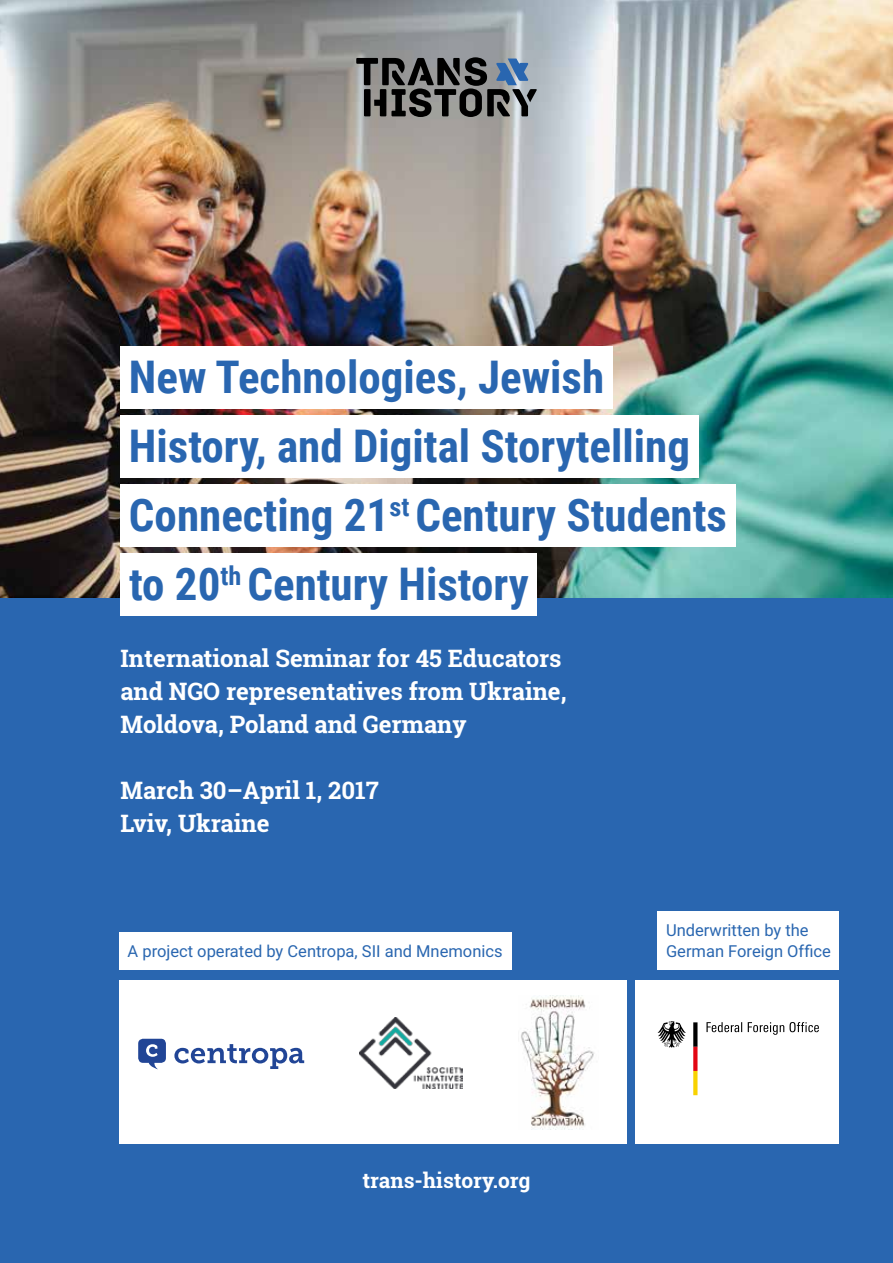
<style>
.page{position:relative;width:893px;height:1263px;background:#2966b0}
.page>*{position:absolute;margin:0;border:0;box-sizing:border-box;transform-origin:0 0}
.t1{font:700 45px/69px "Roboto Condensed";color:#2966b0}
.t2{font:700 24px/33px "Roboto Slab";color:#fff}
.t3{font:700 21px "Roboto Slab";color:#fff}
.t4{font:16.5px "Roboto";color:#2966b0}
</style>
<div class="page">
<div style="left:119px;top:980px;width:507px;height:164px;background:#fff"></div>
<div style="left:636px;top:980px;width:203px;height:164px;background:#fff"></div>
<img style="left:0;top:0;width:893px;height:597px">
<svg style="left:657px;top:1021px;width:29px;height:27px"></svg>
<svg style="left:693px;top:1022px;width:4px;height:73px"></svg>
<svg style="left:706px;top:1022px;width:36px;height:10px"></svg>
<svg style="left:748px;top:1022px;width:71px;height:13px"></svg>
<svg style="left:138px;top:1039px;width:28px;height:31px"></svg>
<svg style="left:174px;top:1044px;width:130px;height:25px"></svg>
<svg style="left:356px;top:57px;width:181px;height:60px"></svg>
<img style="left:521px;top:995px;width:74px;height:134px">
<img style="left:360px;top:1017px;width:102px;height:71px">
<div style="left:120px;top:346px;width:493px;height:62px;background:#fff"></div>
<div style="left:120px;top:415px;width:578px;height:62px;background:#fff"></div>
<div style="left:120px;top:484px;width:616px;height:62px;background:#fff"></div>
<div style="left:120px;top:553px;width:417px;height:62px;background:#fff"></div>
<div style="left:657px;top:911px;width:182px;height:59px;background:#fff"></div>
<div style="left:119px;top:932px;width:392px;height:38px;background:#fff"></div>
<h1 class="t1" style="left:129px;top:341px;width:599px">New Technologies, Jewish<br>History, and Digital Storytelling<br>Connecting 21<sup>st</sup> Century Students to 20<sup>th</sup> Century History</h1>
<p class="t2" style="left:120px;top:642px;width:448px">International Seminar for 45 Educators and NGO representatives from Ukraine,<br>Moldova, Poland and Germany</p>
<p class="t2" style="left:120px;top:774px;width:260px">March 30–April 1, 2017<br>Lviv, Ukraine</p>
<p class="t4" style="left:666px;top:919px;width:144px">Underwritten by the</p>
<p class="t4" style="left:128px;top:940px;width:377px">A project operated by Centropa, SII and Mnemonics</p>
<p class="t4" style="left:666px;top:940px;width:166px">German Foreign Office</p>
<p class="t3" style="left:362px;top:1166px;width:170px">trans-history.org</p>
</div>
